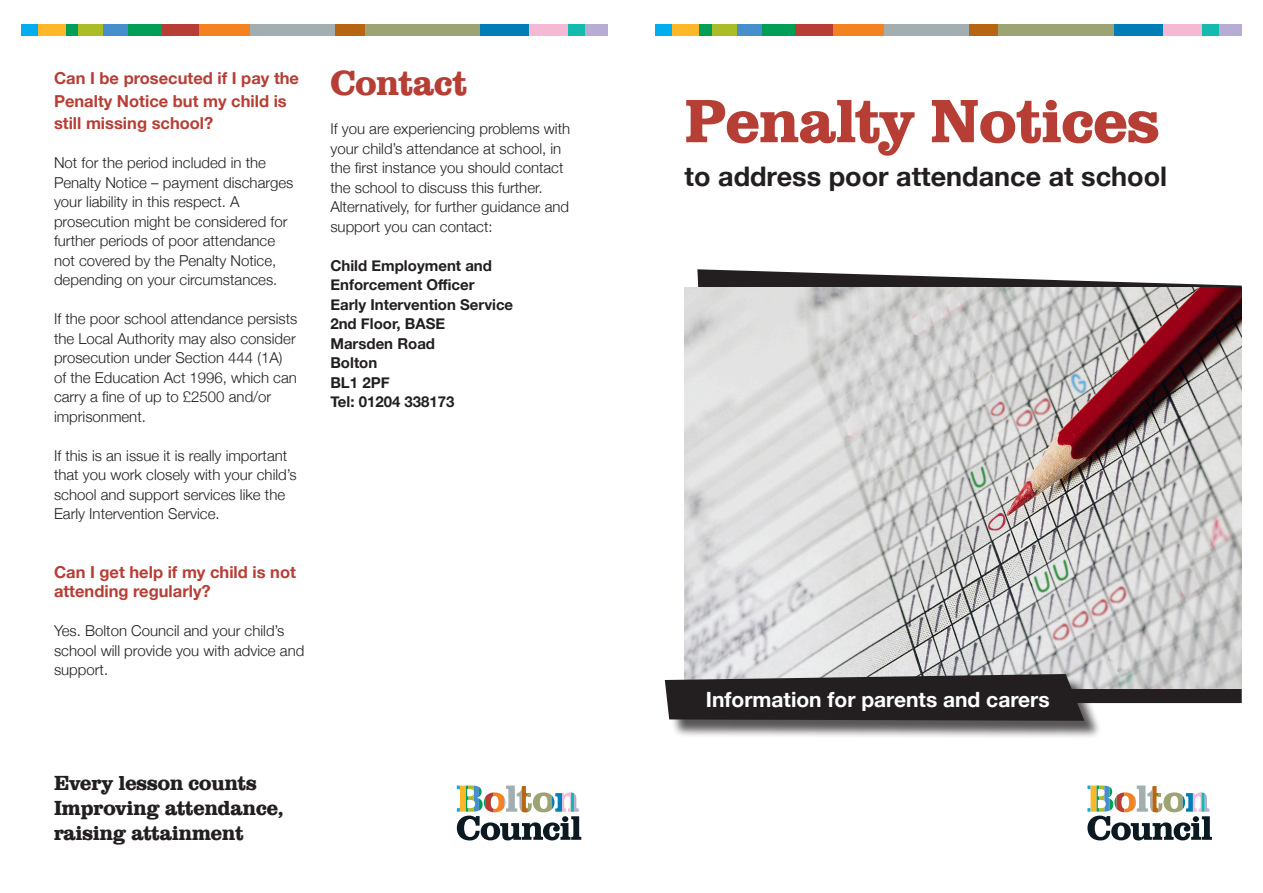
<style>
.page{position:relative;width:1263px;height:893px;background:#fff}
.page>*{position:absolute;margin:0;border:0;box-sizing:border-box;transform-origin:0 0}
.t1{font:63px "Bolton";color:#b73e35}
.t2{font:36px "Bolton";color:#b73e35}
.t3{font:700 27px "Helvetica Neue";color:#231f20}
.t4{font:21px "Bolton";color:#231f20}
.t5{font:700 21px "Helvetica Neue";color:#fff}
.t6{font:700 16.5px/22.5px "Helvetica Neue";color:#b73e35}
.t7{font:300 15px/19.5px "Helvetica Neue";color:#231f20}
.t8{font:700 15px/19.5px "Helvetica Neue";color:#231f20}
</style>
<div class="page">
<svg style="left:697px;top:269px;width:545px;height:434px;fill:#231f20"></svg>
<img style="left:685px;top:287px;width:557px;height:401px">
<svg style="left:1087px;top:785px;width:125px;height:55px"></svg>
<div style="left:668px;top:676px;width:434px;height:63px;background:#231f20;opacity:.75"></div>
<svg style="left:665px;top:674px;width:419px;height:47px;background:#322e2f"></svg>
<svg style="left:457px;top:785px;width:124px;height:55px"></svg>
<div style="left:21px;top:24px;width:17px;height:11px;background:#00aeef"></div>
<div style="left:38px;top:24px;width:28px;height:11px;background:#fcb828"></div>
<div style="left:66px;top:24px;width:12px;height:11px;background:#009e57"></div>
<div style="left:78px;top:24px;width:25px;height:11px;background:#aabd26"></div>
<div style="left:103px;top:24px;width:26px;height:11px;background:#468fcc"></div>
<div style="left:129px;top:24px;width:33px;height:11px;background:#009e57"></div>
<div style="left:162px;top:24px;width:38px;height:11px;background:#b73e35"></div>
<div style="left:200px;top:24px;width:50px;height:11px;background:#f58220"></div>
<div style="left:250px;top:24px;width:86px;height:11px;background:#a2aeaf"></div>
<div style="left:336px;top:24px;width:29px;height:11px;background:#b66512"></div>
<div style="left:365px;top:24px;width:116px;height:11px;background:#9ea374"></div>
<div style="left:481px;top:24px;width:49px;height:11px;background:#007cb7"></div>
<div style="left:568px;top:24px;width:18px;height:11px;background:#15baaf"></div>
<div style="left:530px;top:24px;width:38px;height:11px;background:#f6b9d4"></div>
<div style="left:586px;top:24px;width:22px;height:11px;background:#b6acd4"></div>
<div style="left:655px;top:24px;width:17px;height:11px;background:#00aeef"></div>
<div style="left:672px;top:24px;width:27px;height:11px;background:#fcb828"></div>
<div style="left:699px;top:24px;width:13px;height:11px;background:#009e57"></div>
<div style="left:712px;top:24px;width:25px;height:11px;background:#aabd26"></div>
<div style="left:737px;top:24px;width:25px;height:11px;background:#468fcc"></div>
<div style="left:762px;top:24px;width:34px;height:11px;background:#009e57"></div>
<div style="left:796px;top:24px;width:37px;height:11px;background:#b73e35"></div>
<div style="left:833px;top:24px;width:51px;height:11px;background:#f58220"></div>
<div style="left:884px;top:24px;width:85px;height:11px;background:#a2aeaf"></div>
<div style="left:969px;top:24px;width:29px;height:11px;background:#b66512"></div>
<div style="left:998px;top:24px;width:116px;height:11px;background:#9ea374"></div>
<div style="left:1114px;top:24px;width:49px;height:11px;background:#007cb7"></div>
<div style="left:1202px;top:24px;width:17px;height:11px;background:#15baaf"></div>
<div style="left:1163px;top:24px;width:39px;height:11px;background:#f6b9d4"></div>
<div style="left:1219px;top:24px;width:23px;height:11px;background:#b6acd4"></div>
<p class="t6" style="left:54px;top:67px;width:247px">Can I be prosecuted if I pay the<br>Penalty Notice but my child is still missing school?</p>
<p class="t7" style="left:54px;top:152px;width:241px">Not for the period included in the Penalty Notice – payment discharges your liability in this respect. A prosecution might be considered for further periods of poor attendance not covered by the Penalty Notice, depending on your circumstances.</p>
<p class="t7" style="left:54px;top:308px;width:245px">If the poor school attendance persists the Local Authority may also consider prosecution under Section 444 (1A) of the Education Act 1996, which can carry a fine of up to £2500 and/or imprisonment.</p>
<p class="t7" style="left:54px;top:445px;width:244px">If this is an issue it is really important that you work closely with your child’s school and support services like the Early Intervention Service.</p>
<p class="t6" style="left:54px;top:562px;width:243px;line-height:19.5px">Can I get help if my child is not attending regularly?</p>
<p class="t7" style="left:54px;top:620px;width:252px">Yes. Bolton Council and your child’s school will provide you with advice and support.</p>
<p class="t2" style="left:330px;top:60px;width:138px">Contact</p>
<p class="t7" style="left:330px;top:118px;width:241px">If you are experiencing problems with your child’s attendance at school, in the first instance you should contact the school to discuss this further.<br>Alternatively, for further guidance and support you can contact:</p>
<p class="t8" style="left:330px;top:256px;width:163px">Child Employment and<br>Enforcement Officer</p>
<p class="t8" style="left:330px;top:295px;width:184px">Early Intervention Service</p>
<p class="t8" style="left:330px;top:314px;width:116px">2nd Floor, BASE</p>
<p class="t8" style="left:330px;top:334px;width:106px">Marsden Road</p>
<p class="t8" style="left:330px;top:353px;width:48px">Bolton</p>
<p class="t8" style="left:330px;top:373px;width:61px">BL1 2PF</p>
<p class="t8" style="left:330px;top:392px;width:126px">Tel: 01204 338173</p>
<p class="t4" style="left:54px;top:769px;width:204px">Every lesson counts</p>
<p class="t4" style="left:54px;top:795px;width:231px">Improving attendance,</p>
<p class="t4" style="left:54px;top:820px;width:191px">raising attainment</p>
<p class="t1" style="left:685px;top:82px;width:476px">Penalty Notices</p>
<p class="t3" style="left:685px;top:155px;width:484px">to address poor attendance at school</p>
<p class="t5" style="left:706px;top:683px;width:345px">Information for parents and carers</p>
</div>
